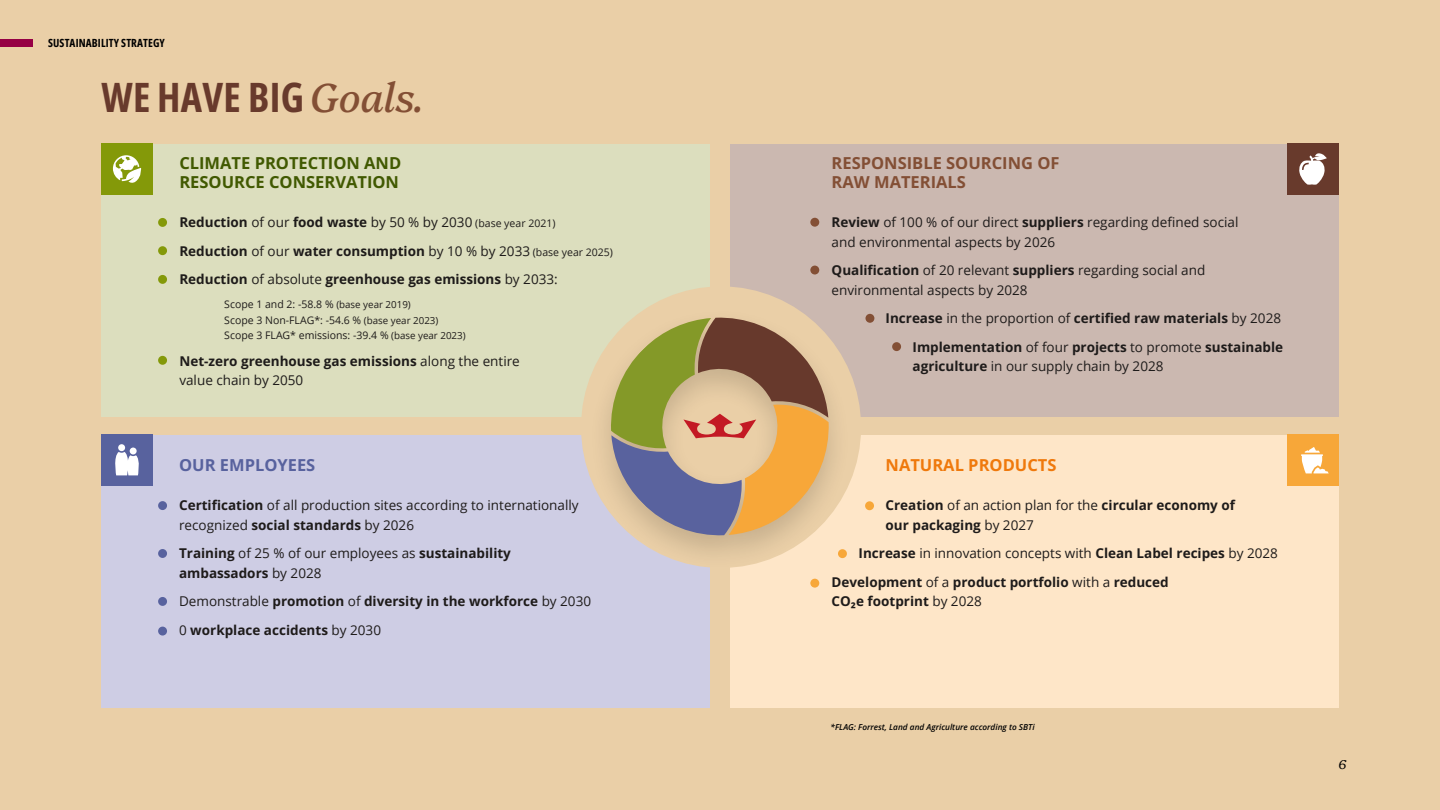
<style>
.page{position:relative;width:1440px;height:810px;background:#eacfa7}
.page>*{position:absolute;margin:0;border:0;box-sizing:border-box;transform-origin:0 0}
.t1{font:700 condensed 40.5px "Open Sans";letter-spacing:.005em;color:#683a2c}
.t2{font:700 16.5px/19.5px "Open Sans";color:#415901}
.t3{font:700 16.5px/19.5px "Open Sans";color:#834f35}
.t4{font:700 16.5px "Open Sans";color:#ef790c}
.t5{font:700 16.5px "Open Sans";color:#58629e}
.t6{font:700 13.5px/28.5px "Open Sans";color:#1e1b1a}
.t7{font:13.5px/19.5px "Open Sans";color:#1e1b1a}
.t8{font:italic 300 12.75px "Platypi";color:#000}
.t9{font:700 condensed 11.25px "Open Sans";letter-spacing:.01em;color:#000}
.t10{font:10.5px/15.8px "Open Sans";color:#1e1b1a}
.t11{font:italic 600 8.25px "Open Sans";color:#000}
.s1{font-family:"Platypi";font-weight:300;font-style:italic;font-stretch:normal;color:#834f35}
.s2{font-weight:400}
.s3{font-weight:400;font-size:10.5px}
.s4{font-size:9.75px}
.s5{font-weight:700}
</style>
<div class="page">
<div style="left:730px;top:435px;width:609px;height:273px;background:#fee6c8"></div>
<div style="left:730px;top:144px;width:609px;height:273px;background:#cbb8b0"></div>
<div style="left:101px;top:144px;width:609px;height:273px;background:#dcdebe"></div>
<div style="left:101px;top:435px;width:609px;height:273px;background:#cecde4"></div>
<div style="left:101px;top:144px;width:52px;height:51px;background:#849909"></div>
<svg style="left:113px;top:155px;width:29px;height:28px"></svg>
<div style="left:1287px;top:144px;width:52px;height:51px;background:#683a2c"></div>
<svg style="left:1299px;top:153px;width:28px;height:32px"></svg>
<div style="left:1287px;top:435px;width:51px;height:51px;background:#f7a739"></div>
<svg style="left:1301px;top:447px;width:28px;height:26px"></svg>
<div style="left:101px;top:435px;width:52px;height:51px;background:#58629e"></div>
<svg style="left:115px;top:444px;width:24px;height:31px"></svg>
<div style="left:158px;top:218px;width:9px;height:9px;background:#849909;border-radius:50%"></div>
<div style="left:158px;top:501px;width:9px;height:9px;background:#58629e;border-radius:50%"></div>
<div style="left:158px;top:246px;width:9px;height:9px;background:#849909;border-radius:50%"></div>
<div style="left:158px;top:275px;width:9px;height:9px;background:#849909;border-radius:50%"></div>
<div style="left:158px;top:549px;width:9px;height:9px;background:#58629e;border-radius:50%"></div>
<div style="left:158px;top:356px;width:9px;height:9px;background:#849909;border-radius:50%"></div>
<div style="left:158px;top:597px;width:9px;height:9px;background:#58629e;border-radius:50%"></div>
<div style="left:158px;top:627px;width:9px;height:9px;background:#58629e;border-radius:50%"></div>
<div style="left:810px;top:579px;width:9px;height:9px;background:#f7a739;border-radius:50%"></div>
<div style="left:865px;top:501px;width:9px;height:9px;background:#f7a739;border-radius:50%"></div>
<div style="left:892px;top:342px;width:9px;height:9px;background:#834f35;border-radius:50%"></div>
<div style="left:865px;top:314px;width:9px;height:9px;background:#834f35;border-radius:50%"></div>
<div style="left:810px;top:266px;width:9px;height:9px;background:#834f35;border-radius:50%"></div>
<div style="left:810px;top:218px;width:9px;height:9px;background:#834f35;border-radius:50%"></div>
<div style="left:581px;top:286px;width:280px;height:282px;background:#eacfa7;border-radius:50%"></div>
<div style="left:588px;top:307px;width:264px;height:265px;background:#000;opacity:.16"></div>
<svg style="left:610px;top:317px;width:220px;height:219px"></svg>
<div style="left:0;top:39px;width:32px;height:8px;background:#960044"></div>
<p class="t9" style="left:48px;top:35px;width:118px">SUSTAINABILITY STRATEGY</p>
<h1 class="t1" style="left:101px;top:68px;width:322px">WE HAVE BIG <span class="s1">Goals.</span></h1>
<p class="t2" style="left:179px;top:152px;width:223px">CLIMATE PROTECTION AND<br>RESOURCE CONSERVATION</p>
<p class="t6" style="left:179px;top:208px;width:435px">Reduction <span class="s2">of our</span> food waste <span class="s2">by 50 % by 2030</span> <span class="s3">(base year 2021)<br></span>Reduction <span class="s2">of our</span> water consumption <span class="s2">by 10 % by 2033</span> <span class="s3">(base year 2025)<br></span>Reduction <span class="s2">of absolute</span> greenhouse gas emissions <span class="s2">by 2033:</span></p>
<p class="t10" style="left:224px;top:296px;width:243px">Scope 1 and 2: -58.8 % <span class="s4">(base year 2019)<br></span>Scope 3 Non-FLAG*: -54.6 % <span class="s4">(base year 2023)<br></span>Scope 3 FLAG* emissions: -39.4 % <span class="s4">(base year 2023)</span></p>
<p class="t6" style="left:179px;top:351px;width:342px;line-height:19.5px">Net-zero greenhouse gas emissions <span class="s2">along the entire value chain by 2050</span></p>
<p class="t5" style="left:179px;top:454px;width:138px">OUR EMPLOYEES</p>
<p class="t7" style="left:179px;top:495px;width:401px"><span class="s5">Certification</span> of all production sites according to internationally recognized <span class="s5">social standards</span> by 2026</p>
<p class="t6" style="left:179px;top:543px;width:333px;line-height:19.5px">Training <span class="s2">of 25 % of our employees as</span> sustainability ambassadors <span class="s2">by 2028</span></p>
<p class="t6" style="left:179px;top:587px;width:414px"><span class="s2">Demonstrable</span> promotion <span class="s2">of</span> diversity in the workforce <span class="s2">by 2030<br>0</span> workplace accidents <span class="s2">by 2030</span></p>
<p class="t3" style="left:832px;top:152px;width:230px">RESPONSIBLE SOURCING OF<br>RAW MATERIALS</p>
<p class="t7" style="left:832px;top:212px;width:408px"><span class="s5">Review</span> of 100 % of our direct <span class="s5">suppliers</span> regarding defined social and environmental aspects by 2026</p>
<p class="t7" style="left:832px;top:260px;width:375px"><span class="s5">Qualification</span> of 20 relevant <span class="s5">suppliers</span> regarding social and environmental aspects by 2028</p>
<p class="t6" style="left:886px;top:304px;width:399px;text-align:right">Increase <span class="s2">in the proportion of</span> certified raw materials <span class="s2">by 2028<br></span>Implementation <span class="s2">of four</span> projects <span class="s2">to promote</span> sustainable</p>
<p class="t7" style="left:913px;top:356px;width:252px"><span class="s5">agriculture</span> in our supply chain by 2028</p>
<p class="t4" style="left:886px;top:454px;width:172px">NATURAL PRODUCTS</p>
<p class="t6" style="left:886px;top:495px;width:351px;line-height:19.5px">Creation <span class="s2">of an action plan for the</span> circular economy of our packaging <span class="s2">by 2027</span></p>
<p class="t6" style="left:832px;top:539px;width:448px;text-indent:27px">Increase <span class="s2">in innovation concepts with</span> Clean Label recipes <span class="s2">by 2028<br></span>Development <span class="s2">of a</span> product portfolio <span class="s2">with a</span> reduced</p>
<p class="t6" style="left:832px;top:587px;width:152px">CO2e footprint <span class="s2">by 2028</span></p>
<p class="t11" style="left:831px;top:721px;width:206px">*FLAG: Forrest, Land and Agriculture according to SBTi</p>
<p class="t8" style="left:1338px;top:756px;width:9px">6</p>
</div>
